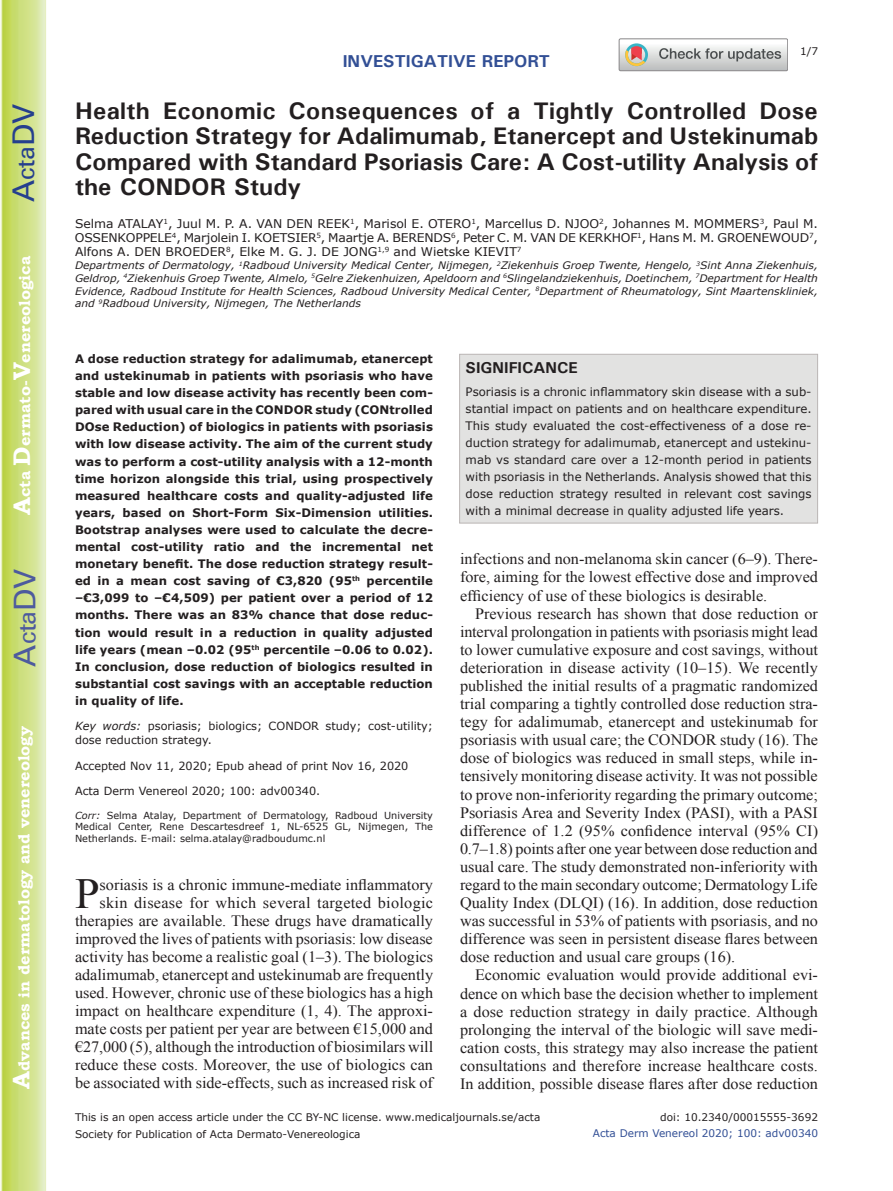
<style>
.page{position:relative;width:893px;height:1191px;background:#fff}
.page>*{position:absolute;margin:0;border:0;box-sizing:border-box;transform-origin:0 0}
.t1{font:42.9px "Times New Roman";color:#231f20}
.t2{font:30px "Univers";color:#4d5a9e}
.t3{font:30px "Univers";color:#253f8e}
.t4{font:700 24px/25.5px "Univers";color:#231f20;text-align:justify}
.t5{font:700 17.25px "Univers";color:#324f95}
.t6{font:15.75px/18.1px "Times New Roman";color:#231f20;text-align:justify}
.t7{font:700 15.75px "Bookman Old Style";color:#fff}
.t8{font:700 15.75px "Univers";color:#231f20}
.t9{font:12px/14.4px "Verdana";color:#231f20;text-align:justify}
.t10{font:700 11.7px/17.1px "Verdana";letter-spacing:.005em;color:#231f20;text-align:justify}
.t11{font:11.7px/17.1px "Verdana";color:#231f20;text-align:justify}
.t12{font:11.25px/13.5px "Verdana";color:#231f20}
.t13{font:10.5px "Verdana";color:#231f20}
.t14{font:10.5px "Verdana";color:#324f95}
.t15{font:italic 10.35px/12.8px "Verdana";color:#231f20;text-align:justify}
.t16{font:9.75px/11.7px "Verdana";color:#231f20;text-align:justify}
.s1{font-size:24px}
.s2{font-style:italic}
</style>
<div class="page">
<svg style="left:1px;top:0;width:45px;height:1191px;background:#cfe084"></svg>
<svg style="left:619px;top:39px;width:169px;height:32px"></svg>
<div style="left:459px;top:354px;width:359px;height:169px;background:#e2e2e1;border:1px solid #bab5b4"></div>
<h2 class="t3" style="left:6px;top:202px;width:100px;rotate:-90deg">A<span class="s1">cta</span>DV</h2>
<p class="t7" style="left:15px;top:515px;width:260px;rotate:-90deg"><span class="s1">A</span>cta <span class="s1">D</span>ermato-<span class="s1">V</span>enereologica</p>
<h2 class="t2" style="left:7px;top:666px;width:100px;rotate:-90deg">A<span class="s1">cta</span>DV</h2>
<p class="t7" style="left:15px;top:1088px;width:364px;rotate:-90deg"><span class="s1">A</span>dvances in dermatology and venereology</p>
<p class="t5" style="left:343px;top:50px;width:209px">INVESTIGATIVE REPORT</p>
<p class="t13" style="left:800px;top:44px;width:20px">1/7</p>
<h3 class="t4" style="left:75px;top:97px;width:745px">Health Economic Consequences of a Tightly Controlled Dose Reduction Strategy for Adalimumab, Etanercept and Ustekinumab Compared with Standard Psoriasis Care: A Cost-utility Analysis of the CONDOR Study</h3>
<p class="t9" style="left:75px;top:216px;width:744px">Selma ATALAY<sup>1</sup>, Juul M. P. A. VAN DEN REEK<sup>1</sup>, Marisol E. OTERO<sup>1</sup>, Marcellus D. NJOO<sup>2</sup>, Johannes M. MOMMERS<sup>3</sup>, Paul M.<br>OSSENKOPPELE<sup>4</sup>, Marjolein I. KOETSIER<sup>5</sup>, Maartje A. BERENDS<sup>6</sup>, Peter C. M. VAN DE KERKHOF<sup>1</sup>, Hans M. M. GROENEWOUD<sup>7</sup>, Alfons A. DEN BROEDER<sup>8</sup>, Elke M. G. J. DE JONG<sup>1,9</sup> and Wietske KIEVIT<sup>7</sup></p>
<p class="t15" style="left:75px;top:259px;width:744px">Departments of Dermatology, <sup>1</sup>Radboud University Medical Center, Nijmegen, <sup>2</sup>Ziekenhuis Groep Twente, Hengelo, <sup>3</sup>Sint Anna Ziekenhuis, Geldrop, <sup>4</sup>Ziekenhuis Groep Twente, Almelo, <sup>5</sup>Gelre Ziekenhuizen, Apeldoorn and <sup>6</sup>Slingelandziekenhuis, Doetinchem, <sup>7</sup>Department for Health Evidence, Radboud Institute for Health Sciences, Radboud University Medical Center, <sup>8</sup>Department of Rheumatology, Sint Maartenskliniek, and <sup>9</sup>Radboud University, Nijmegen, The Netherlands</p>
<p class="t10" style="left:75px;top:350px;width:359px">A dose reduction strategy for adalimumab, etanercept and ustekinumab in patients with psoriasis who have stable and low disease activity has recently been com&shy;pared with usual care in the CONDOR study (CONtrolled DOse Reduction) of biologics in patients with psoriasis with low disease activity. The aim of the current study was to perform a cost-utility analysis with a 12-month time horizon alongside this trial, using prospectively measured healthcare costs and quality-adjusted life years, based on Short-Form Six-Dimension utilities.<br>Bootstrap analyses were used to calculate the decre&shy;mental cost-utility ratio and the incremental net mone-tary benefit. The dose reduction strategy result&shy;ed in a mean cost saving of €3,820 (95<sup>th</sup> percentile –€3,099 to –€4,509) per patient over a period of 12 months. There was an 83% chance that dose reduc&shy;tion would result in a reduction in quality adjusted life years (mean –0.02 (95<sup>th</sup> percentile –0.06 to 0.02).<br>In conclusion, dose reduction of biologics resulted in substantial cost savings with an acceptable reduction in quality of life.</p>
<p class="t12" style="left:75px;top:720px;width:359px"><span class="s2">Key words:</span> psoriasis; biologics; CONDOR study; cost-utility; dose reduction strategy.</p>
<p class="t12" style="left:75px;top:759px;width:335px">Accepted Nov 11, 2020; Epub ahead of print Nov 16, 2020</p>
<p class="t12" style="left:75px;top:784px;width:247px">Acta Derm Venereol 2020; 100: adv00340.</p>
<p class="t16" style="left:75px;top:809px;width:359px"><span class="s2">Corr:</span> Selma Atalay, Department of Dermatology, Radboud University Medical Center, Rene Descartesdreef 1, NL-6525 GL, Nijmegen, The Netherlands. E-mail: selma.atalay@radboudumc.nl</p>
<h1 class="t1" style="left:75px;top:865px;width:26px">P</h1>
<p class="t6" style="left:75px;top:875px;width:360px;text-align:right">soriasis is a chronic immune-mediate inflammatory skin disease for which several targeted biologic therapies are available. These drugs have dramatically improved the lives of patients with psoriasis: low disease activity has become a realistic goal (1–3). The biologics adalimumab, etanercept and ustekinumab are frequently used. However, chronic use of these biologics has a high impact on healthcare expenditure (1, 4). The approxi&shy;mate costs per patient per year are between €15,000 and €27,000 (5), although the introduction of biosimilars will reduce these costs. Moreover, the use of biologics can be associated with side-effects, such as increased risk of</p>
<p class="t8" style="left:466px;top:357px;width:114px">SIGNIFICANCE</p>
<p class="t11" style="left:466px;top:383px;width:347px">Psoriasis is a chronic inflammatory skin disease with a sub&shy;stantial impact on patients and on healthcare expenditure.<br>This study evaluated the cost-effectiveness of a dose re&shy;duction strategy for adalimumab, etanercept and ustekinu&shy;mab vs standard care over a 12-month period in patients with psoriasis in the Netherlands. Analysis showed that this dose reduction strategy resulted in relevant cost savings with a minimal decrease in quality adjusted life years.</p>
<p class="t6" style="left:460px;top:550px;width:359px">infections and non-melanoma skin cancer (6–9). There&shy;fore, aiming for the lowest effective dose and improved efficiency of use of these biologics is desirable.</p>
<p class="t6" style="left:460px;top:604px;width:360px;text-indent:15px">Previous research has shown that dose reduction or interval prolongation in patients with psoriasis might lead to lower cumulative exposure and cost savings, without deterioration in disease activity (10–15). We recently published the initial results of a pragmatic randomized trial comparing a tightly controlled dose reduction stra&shy;tegy for adalimumab, etanercept and ustekinumab for psoriasis with usual care; the CONDOR study (16). The dose of biologics was reduced in small steps, while in&shy;tensively monitoring disease activity. It was not possible to prove non-inferiority regarding the primary outcome; Psoriasis Area and Severity Index (PASI), with a PASI difference of 1.2 (95% confidence interval (95% CI)<br>0.7–1.8) points after one year between dose reduction and usual care. The study demonstrated non-inferiority with regard to the main secondary outcome; Dermatology Life Quality Index (DLQI) (16). In addition, dose reduction was successful in 53% of patients with psoriasis, and no difference was seen in persistent disease flares between dose reduction and usual care groups (16).</p>
<p class="t6" style="left:460px;top:965px;width:360px;text-indent:15px">Economic evaluation would provide additional evi&shy;dence on which base the decision whether to implement a dose reduction strategy in daily practice. Although prolonging the interval of the biologic will save medi&shy;cation costs, this strategy may also increase the patient consultations and therefore increase healthcare costs.<br>In addition, possible disease flares after dose reduction</p>
<p class="t13" style="left:75px;top:1110px;width:467px">This is an open access article under the CC BY-NC license. www.medicaljournals.se/acta</p>
<p class="t13" style="left:660px;top:1110px;width:159px">doi: 10.2340/00015555-3692</p>
<p class="t13" style="left:75px;top:1127px;width:287px">Society for Publication of Acta Dermato-Venereologica</p>
<p class="t14" style="left:593px;top:1126px;width:227px">Acta Derm Venereol 2020; 100: adv00340</p>
</div>
